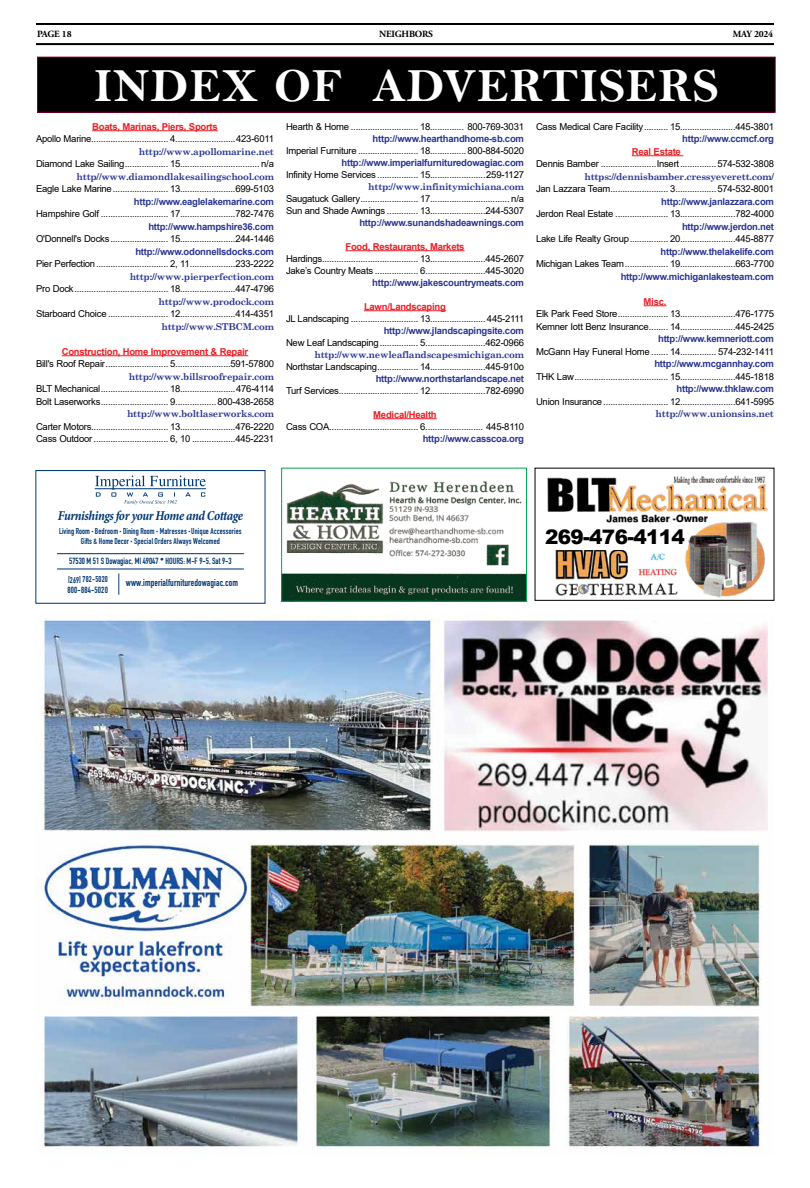
<style>
.page{position:relative;width:810px;height:1188px;background:#fff}
.page>*{position:absolute;margin:0;border:0;box-sizing:border-box;transform-origin:0 0}
.t1{font:48px "Bell MT Bold";letter-spacing:.02em;color:#fff}
.t2{font:900 20px "Arial";letter-spacing:-.035em;color:#000}
.t3{font:italic 700 condensed 13.7px "Minion Pro";letter-spacing:-.03em;color:#003674;scale:.96 1}
.t4{font:700 9.9px "DIN Condensed";letter-spacing:.01em;color:#003674;scale:.96 1}
.t5{font:9.5px/12.5px "Arial";letter-spacing:-.025em;color:#000}
.t6{font:700 9.5px "Arial";letter-spacing:-.025em;color:#2b3795}
.t7{font:700 9.5px "Century Schoolbook";letter-spacing:-.025em;color:#2b3795}
.t8{font:700 9.5px "Arial";letter-spacing:-.025em;color:#ed1d24}
.t9{font:700 9.5px "Adobe Garamond Pro";letter-spacing:-.025em;color:#000}
.t10{font:700 9.5px "Arial";letter-spacing:-.025em;color:#ed1e25}
.t11{font:700 8.9px "DIN Condensed";color:#003674;scale:.96 1}
.t12{font:700 8.9px "DIN Condensed";letter-spacing:.02em;color:#003674;scale:.96 1}
.t13{font:700 8.4px/10.1px "DIN Condensed";letter-spacing:.015em;color:#003674;text-align:center;scale:.96 1}
.s1{font-style:inherit}
.s2{font-size:4.2px}
.s3{font-size:7.9px}
</style>
<div class="page">
<hr style="left:36px;top:43px;width:738px;height:2px;background:#000">
<hr style="left:36px;top:23px;width:738px;height:2px;background:#000">
<hr style="left:92px;top:130px;width:126px;height:1px;background:#ed1d24">
<hr style="left:62px;top:355px;width:186px;height:1px;background:#ed1d24">
<hr style="left:345px;top:250px;width:120px;height:1px;background:#ed1d24">
<hr style="left:364px;top:310px;width:82px;height:1px;background:#ed1d24">
<hr style="left:373px;top:418px;width:64px;height:1px;background:#ed1d24">
<hr style="left:632px;top:155px;width:51px;height:1px;background:#ed1e25">
<svg style="left:644px;top:305px;width:22px;height:1px"></svg>
<div style="left:37px;top:57px;width:738px;height:55px;background:#000"></div>
<div style="left:37px;top:57px;width:739px;height:56px;border:1px solid #880024"></div>
<img style="left:547px;top:475px;width:221px;height:123px">
<div style="left:535px;top:468px;width:240px;height:133px;border:1px solid #000"></div>
<div style="left:544px;top:528px;width:144px;height:22px;background:#fff"></div>
<img style="left:283px;top:481px;width:242px;height:119px">
<div style="left:281px;top:468px;width:246px;height:134px;border:1px solid #00a651"></div>
<hr style="left:57px;top:553px;width:187px;height:1px;background:#003674">
<hr style="left:57px;top:569px;width:187px;height:1px;background:#003674">
<svg style="left:118px;top:573px;width:1px;height:22px"></svg>
<svg style="left:95px;top:475px;width:111px;height:30px"></svg>
<div style="left:35px;top:470px;width:231px;height:134px;border:1px solid #003674"></div>
<img style="left:37px;top:618px;width:731px;height:536px">
<p class="t9" style="left:37px;top:29px;width:36px">PAGE <span class="s1">18</span></p>
<p class="t9" style="left:379px;top:29px;width:55px">NEIGHBORS</p>
<p class="t9" style="left:733px;top:29px;width:42px">MAY 2024</p>
<h1 class="t1" style="left:94px;top:57px;width:627px">INDEX OF ADVERTISERS</h1>
<p class="t8" style="left:92px;top:120px;width:127px">Boats, Marinas, Piers, Sports</p>
<p class="t5" style="left:36px;top:133px;width:240px">Apollo Marine................................ 4.........................423-6011</p>
<p class="t7" style="left:139px;top:144px;width:137px">http://www.apollomarine.net</p>
<p class="t5" style="left:36px;top:158px;width:146px">Diamond Lake Sailing.................. 15</p>
<p class="t5" style="left:261px;top:158px;width:14px">n/a</p>
<p class="t7" style="left:77px;top:169px;width:199px">http//www.diamondlakesailingschool.com</p>
<p class="t5" style="left:36px;top:183px;width:240px">Eagle Lake Marine....................... 13.......................699-5103</p>
<p class="t6" style="left:134px;top:195px;width:142px">http://www.eaglelakemarine.com</p>
<p class="t5" style="left:36px;top:208px;width:240px">Hampshire Golf ............................ 17.......................782-7476</p>
<p class="t6" style="left:148px;top:220px;width:127px">http://www.hampshire36.com</p>
<p class="t5" style="left:36px;top:233px;width:240px">O'Donnell's Docks........................ 15.......................244-1446</p>
<p class="t6" style="left:135px;top:245px;width:140px">http://www.odonnellsdocks.com</p>
<p class="t5" style="left:36px;top:258px;width:240px">Pier Perfection.............................. 2, 11...................233-2222</p>
<p class="t7" style="left:130px;top:269px;width:146px">http://www.pierperfection.com</p>
<p class="t5" style="left:36px;top:283px;width:240px">Pro Dock....................................... 18.......................447-4796</p>
<p class="t7" style="left:158px;top:294px;width:117px">http://www.prodock.com</p>
<p class="t5" style="left:36px;top:308px;width:240px">Starboard Choice ......................... 12.......................414-4351</p>
<p class="t7" style="left:162px;top:319px;width:114px">http://www.STBCM.com</p>
<p class="t8" style="left:62px;top:345px;width:188px">Construction, Home Improvement &amp; Repair</p>
<p class="t5" style="left:36px;top:358px;width:240px">Bill's Roof Repair.......................... 5.......................591-57800</p>
<p class="t7" style="left:129px;top:369px;width:147px">http://www.billsroofrepair.com</p>
<p class="t5" style="left:36px;top:383px;width:240px">BLT Mechanical............................ 18.......................476-4114<br>Bolt Laserworks............................ 9.................800-438-2658</p>
<p class="t7" style="left:127px;top:406px;width:148px">http://www.boltlaserworks.com</p>
<p class="t5" style="left:36px;top:420px;width:240px">Carter Motors................................ 13.......................476-2220<br>Cass Outdoor ............................... 6, 10 ..................445-2231</p>
<p class="t5" style="left:286px;top:120px;width:240px">Hearth &amp; Home ............................ 18.............. 800-769-3031</p>
<p class="t6" style="left:373px;top:132px;width:153px">http://www.hearthandhome-sb.com</p>
<p class="t5" style="left:286px;top:144px;width:240px">Imperial Furniture ......................... 18...............800-884-5020</p>
<p class="t6" style="left:342px;top:156px;width:184px">http://www.imperialfurnituredowagiac.com</p>
<p class="t5" style="left:286px;top:168px;width:240px">Infinity Home Services ................. 15.......................259-1127</p>
<p class="t7" style="left:368px;top:179px;width:157px">http://www.infinitymichiana.com</p>
<p class="t5" style="left:286px;top:192px;width:146px">Saugatuck Gallery........................ 17</p>
<p class="t5" style="left:286px;top:192px;width:240px;line-height:12px;text-align:right">n/a<br>Sun and Shade Awnings ............. 13.......................244-5307</p>
<p class="t6" style="left:359px;top:216px;width:166px">http://www.sunandshadeawnings.com</p>
<p class="t8" style="left:345px;top:240px;width:121px">Food, Restaurants, Markets</p>
<p class="t5" style="left:286px;top:252px;width:240px;line-height:12px">Hardings........................................ 13.......................445-2607<br>Jake’s Country Meats .................. 6.........................445-3020</p>
<p class="t6" style="left:372px;top:276px;width:153px">http://www.jakescountrymeats.com</p>
<p class="t8" style="left:364px;top:300px;width:83px">Lawn/Landscaping</p>
<p class="t5" style="left:286px;top:312px;width:240px">JL Landscaping ............................ 13....................... 445-2111</p>
<p class="t6" style="left:384px;top:324px;width:142px">http://www.jlandscapingsite.com</p>
<p class="t5" style="left:286px;top:336px;width:240px">New Leaf Landscaping................ 5.........................462-0966</p>
<p class="t7" style="left:314px;top:347px;width:211px">http://www.newleaflandscapesmichigan.com</p>
<p class="t5" style="left:286px;top:360px;width:240px">Northstar Landscaping................. 14.......................445-9100</p>
<p class="t6" style="left:376px;top:372px;width:150px">http://www.northstarlandscape.net</p>
<p class="t5" style="left:286px;top:384px;width:240px">Turf Services................................. 12.......................782-6990</p>
<p class="t8" style="left:373px;top:408px;width:65px">Medical/Health</p>
<p class="t5" style="left:286px;top:420px;width:240px">Cass COA..................................... 6........................ 445-8110</p>
<p class="t6" style="left:423px;top:432px;width:103px">http://www.casscoa.org</p>
<p class="t5" style="left:536px;top:120px;width:240px">Cass Medical Care Facility.......... 15.......................445-3801</p>
<p class="t6" style="left:682px;top:132px;width:93px">http://www.ccmcf.org</p>
<p class="t10" style="left:632px;top:145px;width:51px">Real Estate</p>
<p class="t5" style="left:536px;top:158px;width:240px">Dennis Bamber .......................Insert...............574-532-3808</p>
<p class="t7" style="left:584px;top:169px;width:191px">https://dennisbamber.cressyeverett.com/</p>
<p class="t5" style="left:536px;top:183px;width:239px">Jan Lazzara Team........................ 3.................574-532-8001</p>
<p class="t6" style="left:661px;top:195px;width:114px">http://www.janlazzara.com</p>
<p class="t5" style="left:536px;top:208px;width:240px">Jerdon Real Estate ...................... 13.......................782-4000</p>
<p class="t6" style="left:682px;top:220px;width:94px">http://www.jerdon.net</p>
<p class="t5" style="left:536px;top:233px;width:240px">Lake Life Realty Group................ 20.......................445-8877</p>
<p class="t6" style="left:661px;top:245px;width:115px">http://www.thelakelife.com</p>
<p class="t5" style="left:536px;top:258px;width:240px">Michigan Lakes Team.................. 19.......................663-7700</p>
<p class="t6" style="left:621px;top:270px;width:155px">http://www.michiganlakesteam.com</p>
<p class="t10" style="left:644px;top:295px;width:24px">Misc.</p>
<p class="t5" style="left:536px;top:308px;width:240px">Elk Park Feed Store..................... 13.......................476-1775<br>Kemner Iott Benz Insurance........ 14.......................445-2425</p>
<p class="t6" style="left:658px;top:332px;width:117px">http://www.kemneriott.com</p>
<p class="t5" style="left:536px;top:345px;width:240px">McGann Hay Funeral Home ....... 14............... 574-232-1411</p>
<p class="t6" style="left:654px;top:357px;width:121px">http://www.mcgannhay.com</p>
<p class="t5" style="left:536px;top:370px;width:240px">THK Law....................................... 15.......................445-1818</p>
<p class="t6" style="left:677px;top:382px;width:99px">http://www.thklaw.com</p>
<p class="t5" style="left:536px;top:395px;width:240px">Union Insurance........................... 12.......................641-5995</p>
<p class="t7" style="left:656px;top:406px;width:120px">http://www.unionsins.net</p>
<h3 class="t3" style="left:58px;top:506px;width:194px">Furnishings for your Home and Cottage</h3>
<p class="t13" style="left:59px;top:526px;width:192px">Living Room <span class="s2">•</span> Bedroom <span class="s2">•</span> Dining Room <span class="s2">•</span> Matresses <span class="s2">•</span> Unique Accessories<br>Gifts &amp; Home Decor <span class="s2">•</span> Special Orders Always Welcomed</p>
<p class="t11" style="left:69px;top:554px;width:171px">57530 M 51 S Dowagiac, MI 49047 <span class="s3">•</span> HOURS: M-F 9-5, Sat 9-3</p>
<p class="t13" style="left:68px;top:574px;width:43px">[269] 782-5020</p>
<p class="t12" style="left:68px;top:583px;width:43px">800-884-5020</p>
<p class="t4" style="left:126px;top:576px;width:118px">www.imperialfurnituredowagiac.com</p>
<h2 class="t2" style="left:545px;top:522px;width:141px">269-476-4114</h2>
</div>
